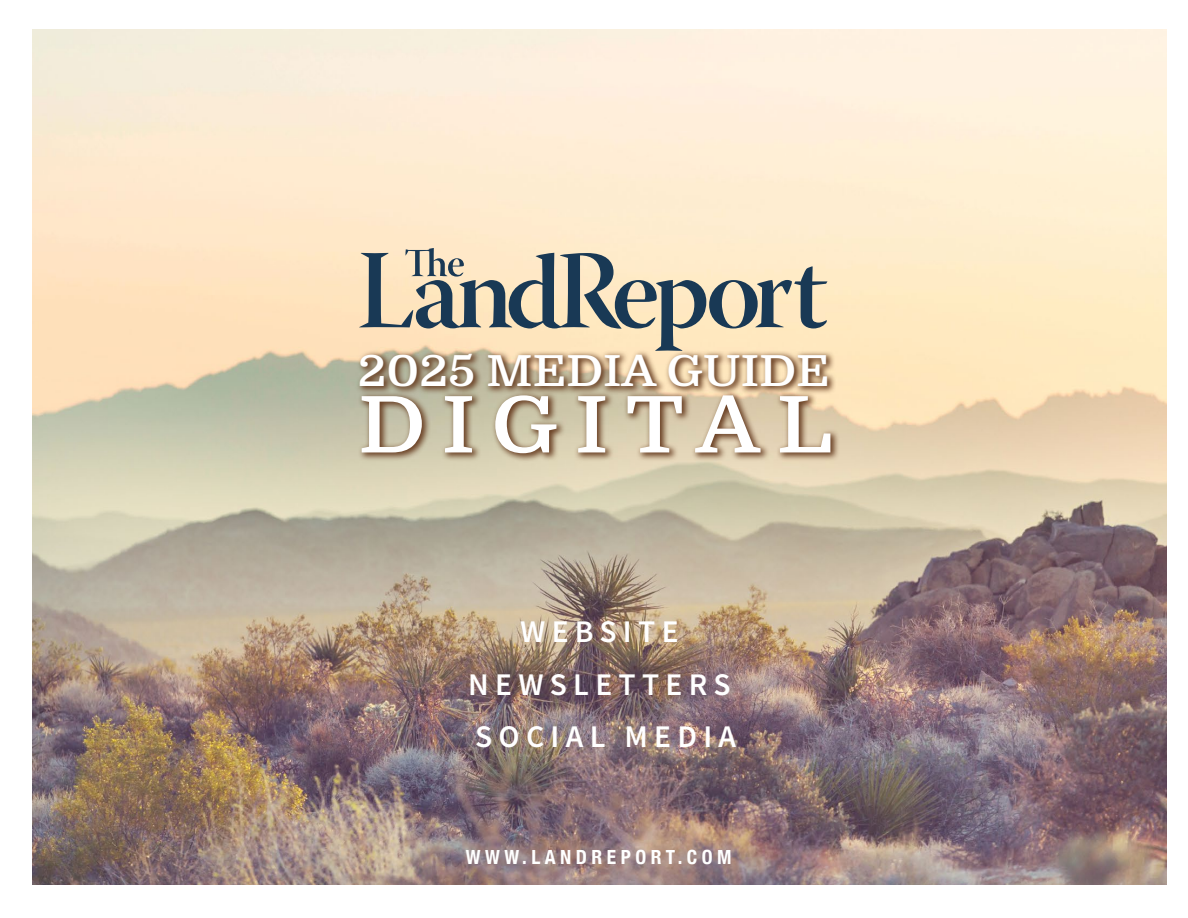
<style>
.page{position:relative;width:1188px;height:918px;background:#fff}
.page>*{position:absolute;margin:0;border:0;box-sizing:border-box;transform-origin:0 0}
.t1{font:600 78.15px "Domine";letter-spacing:.185em;color:#fff;scale:1.12 1}
.t2{font:600 42.9px "Domine";color:#fff;scale:1.12 1}
.t3{font:600 31.5px/52.5px "Source Sans Pro";letter-spacing:.2em;color:#fff;text-align:center}
.t4{font:700 condensed 19.5px "Helvetica Neue";letter-spacing:.23em;color:#fff}
</style>
<div class="page">
<img style="left:32px;top:29px;width:1134px;height:856px">
<svg style="left:359px;top:248px;width:468px;height:101px;background:#c3baa6"></svg>
<svg style="left:356px;top:349px;width:484px;height:114px;background:#b59e80"></svg>
<h2 class="t2" style="left:358px;top:347px;width:423px">2025 MEDIA GUIDE</h2>
<h1 class="t1" style="left:358px;top:382px;width:426px">DIGITAL</h1>
<p class="t3" style="left:468px;top:605px;width:269px">WEBSITE<br>NEWSLETTERS<br>SOCIAL MEDIA</p>
<p class="t4" style="left:466px;top:841px;width:267px">WWW.LANDREPORT.COM</p>
</div>
